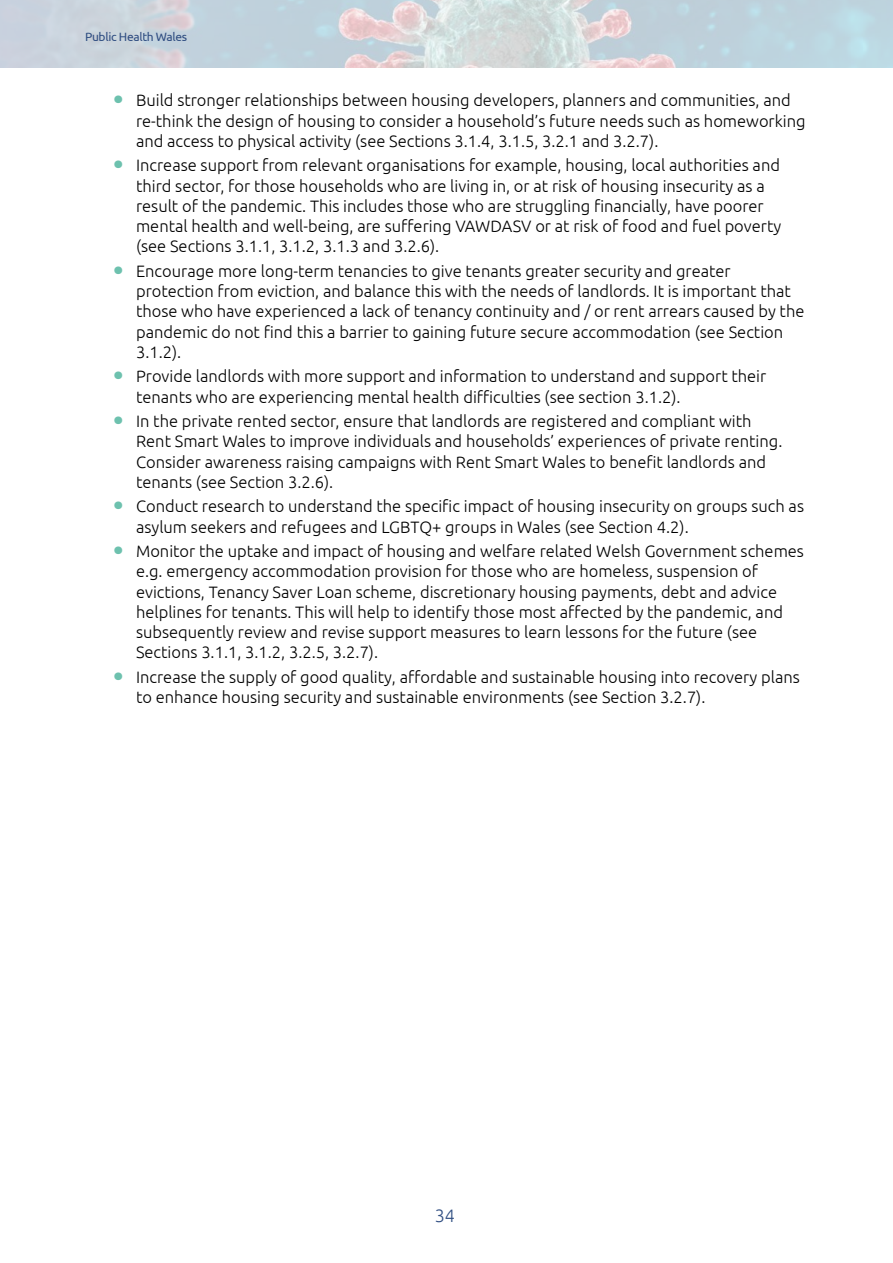
<style>
.page{position:relative;width:893px;height:1263px;background:#fff}
.page>*{position:absolute;margin:0;border:0;box-sizing:border-box;transform-origin:0 0}
.t1{font:300 18px "Ubuntu";color:#304e82}
.t2{font:300 16.5px/20.2px "Ubuntu";color:#000}
.t3{font:12px "Ubuntu";letter-spacing:-.025em;color:#304e82}
.s1{font-weight:700;font-size:27px;color:#6dc1ae}
</style>
<div class="page">
<img style="left:0;top:0;width:892px;height:67px">
<p class="t3" style="left:85px;top:30px;width:104px">Public Health Wales</p>
<p class="t2" style="left:136px;top:90px;width:671px;text-indent:-23px"><span class="s1">•</span> Build stronger relationships between housing developers, planners and communities, and re-think the design of housing to consider a household’s future needs such as homeworking and access to physical activity (see Sections 3.1.4, 3.1.5, 3.2.1 and 3.2.7).</p>
<p class="t2" style="left:136px;top:155px;width:647px;text-indent:-23px"><span class="s1">•</span> Increase support from relevant organisations for example, housing, local authorities and third sector, for those households who are living in, or at risk of housing insecurity as a result of the pandemic. This includes those who are struggling financially, have poorer mental health and well-being, are suffering VAWDASV or at risk of food and fuel poverty (see Sections 3.1.1, 3.1.2, 3.1.3 and 3.2.6).</p>
<p class="t2" style="left:136px;top:260px;width:670px;text-indent:-23px"><span class="s1">•</span> Encourage more long-term tenancies to give tenants greater security and greater protection from eviction, and balance this with the needs of landlords. It is important that those who have experienced a lack of tenancy continuity and / or rent arrears caused by the pandemic do not find this a barrier to gaining future secure accommodation (see Section 3.1.2).</p>
<p class="t2" style="left:136px;top:366px;width:632px;text-indent:-23px"><span class="s1">•</span> Provide landlords with more support and information to understand and support their tenants who are experiencing mental health difficulties (see section 3.1.2).</p>
<p class="t2" style="left:136px;top:411px;width:648px;text-indent:-23px"><span class="s1">•</span> In the private rented sector, ensure that landlords are registered and compliant with Rent Smart Wales to improve individuals and households’ experiences of private renting.<br>Consider awareness raising campaigns with Rent Smart Wales to benefit landlords and tenants (see Section 3.2.6).</p>
<p class="t2" style="left:136px;top:496px;width:669px;text-indent:-23px"><span class="s1">•</span> Conduct research to understand the specific impact of housing insecurity on groups such as asylum seekers and refugees and LGBTQ+ groups in Wales (see Section 4.2).</p>
<p class="t2" style="left:136px;top:541px;width:669px;text-indent:-23px"><span class="s1">•</span> Monitor the uptake and impact of housing and welfare related Welsh Government schemes e.g. emergency accommodation provision for those who are homeless, suspension of evictions, Tenancy Saver Loan scheme, discretionary housing payments, debt and advice helplines for tenants. This will help to identify those most affected by the pandemic, and subsequently review and revise support measures to learn lessons for the future (see Sections 3.1.1, 3.1.2, 3.2.5, 3.2.7).</p>
<p class="t2" style="left:136px;top:666px;width:665px;text-indent:-23px"><span class="s1">•</span> Increase the supply of good quality, affordable and sustainable housing into recovery plans to enhance housing security and sustainable environments (see Section 3.2.7).</p>
<p class="t1" style="left:435px;top:1205px;width:22px">34</p>
</div>
